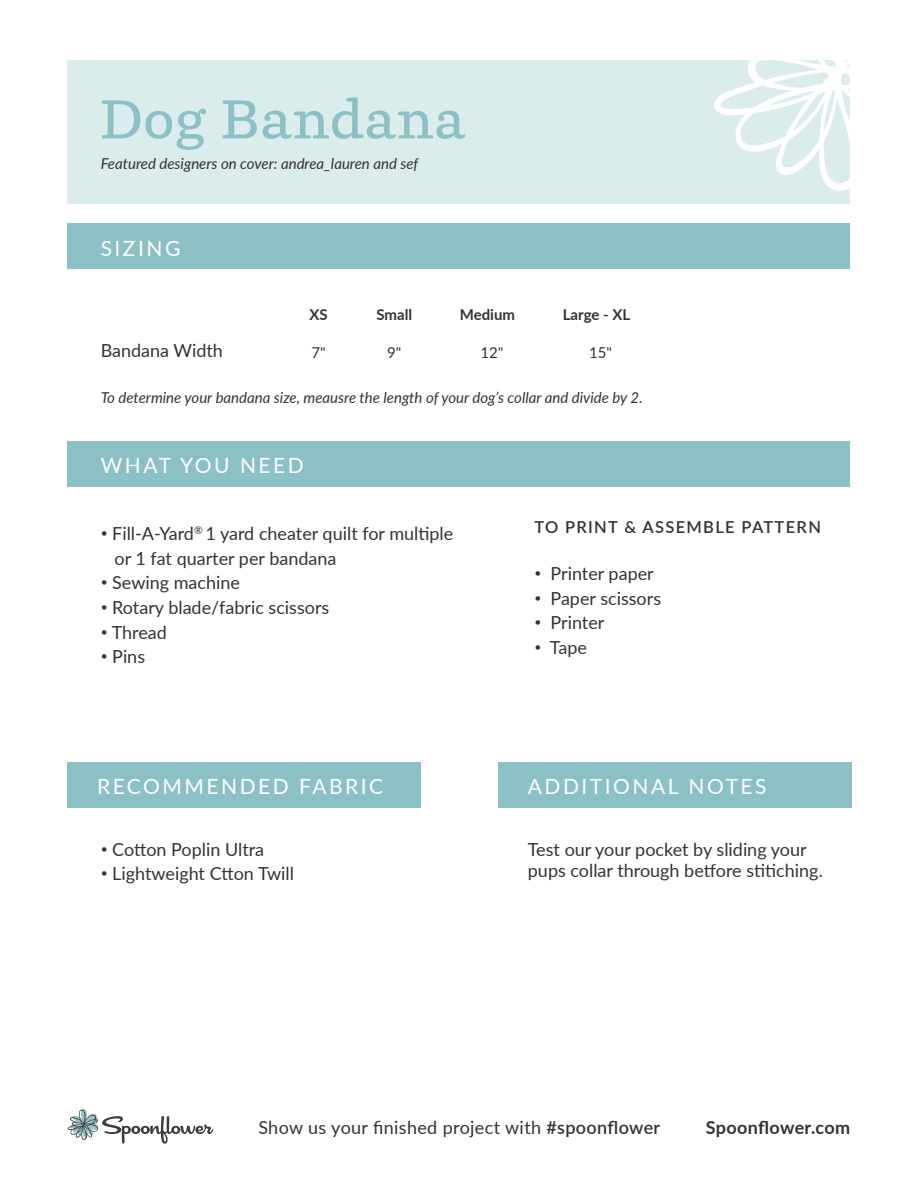
<style>
.page{position:relative;width:918px;height:1188px;background:#fff}
.page>*{position:absolute;margin:0;border:0;box-sizing:border-box;transform-origin:0 0}
.t1{font:600 54px "Parry Pro";letter-spacing:.02em;color:#8bc0c5}
.t2{font:21px "Lato";letter-spacing:.12em;color:#fff}
.t3{font:18px/21.6px "Lato";color:#323333}
.t4{font:18px "Lato";letter-spacing:.02em;color:#323333}
.t5{font:700 18px "Lato";letter-spacing:.015em;color:#323333}
.t6{font:600 16.5px "Lato";letter-spacing:.08em;color:#323333}
.t7{font:italic 15px "Lato";color:#323333}
.t8{font:700 15px "Lato";color:#323333}
.t9{font:15px "Lato";color:#323333}
.s1{font-weight:600}
</style>
<div class="page">
<div style="left:68px;top:61px;width:782px;height:143px;background:#daeceb"></div>
<svg style="left:68px;top:1109px;width:145px;height:35px"></svg>
<div style="left:68px;top:223px;width:782px;height:46px;background:#8bc0c5"></div>
<div style="left:68px;top:441px;width:782px;height:45px;background:#8bc0c5"></div>
<svg style="left:714px;top:61px;width:136px;height:130px"></svg>
<div style="left:499px;top:762px;width:353px;height:46px;background:#8bc0c5"></div>
<div style="left:68px;top:762px;width:353px;height:46px;background:#8bc0c5"></div>
<h1 class="t1" style="left:99px;top:81px;width:367px">Dog Bandana</h1>
<p class="t7" style="left:101px;top:153px;width:319px">Featured designers on cover: andrea_lauren and sef</p>
<p class="t2" style="left:101px;top:233px;width:81px">SIZING</p>
<p class="t8" style="left:376px;top:304px;width:37px">Small</p>
<p class="t9" style="left:387px;top:342px;width:16px">9"</p>
<p class="t8" style="left:460px;top:304px;width:57px">Medium</p>
<p class="t9" style="left:480px;top:342px;width:24px">12"</p>
<p class="t8" style="left:563px;top:304px;width:69px">Large - XL</p>
<p class="t9" style="left:589px;top:342px;width:24px">15"</p>
<p class="t7" style="left:101px;top:387px;width:544px">To determine your bandana size, meausre the length of your dog’s collar and divide by 2.</p>
<p class="t8" style="left:309px;top:304px;width:20px">XS</p>
<p class="t9" style="left:311px;top:342px;width:16px">7"</p>
<p class="t3" style="left:101px;top:339px;width:124px">Bandana Width</p>
<p class="t2" style="left:101px;top:451px;width:205px">WHAT YOU NEED</p>
<p class="t3" style="left:115px;top:521px;width:340px;line-height:24.6px;text-indent:-14px"><sup>•</sup> Fill-A-Yard<sup>®</sup> 1 yard cheater quilt for multiple or 1 fat quarter per bandana</p>
<p class="t3" style="left:101px;top:571px;width:141px"><sup>•</sup> Sewing machine</p>
<p class="t3" style="left:101px;top:596px;width:230px"><sup>•</sup> Rotary blade/fabric scissors</p>
<p class="t3" style="left:101px;top:621px;width:68px"><sup>•</sup> Thread</p>
<p class="t3" style="left:101px;top:645px;width:46px"><sup>•</sup> Pins</p>
<p class="t6" style="left:534px;top:515px;width:288px">TO PRINT &amp; ASSEMBLE PATTERN</p>
<p class="t3" style="left:534px;top:562px;width:121px"><sup>•</sup> Printer paper</p>
<p class="t3" style="left:534px;top:586px;width:128px"><sup>•</sup> Paper scissors</p>
<p class="t3" style="left:534px;top:611px;width:72px"><sup>•</sup> Printer</p>
<p class="t3" style="left:534px;top:636px;width:54px"><sup>•</sup> Tape</p>
<p class="t2" style="left:97px;top:771px;width:288px">RECOMMENDED FABRIC</p>
<p class="t2" style="left:528px;top:771px;width:240px">ADDITIONAL NOTES</p>
<p class="t3" style="left:101px;top:838px;width:165px"><sup>•</sup> Cotton Poplin Ultra</p>
<p class="t3" style="left:101px;top:862px;width:195px"><sup>•</sup> Lightweight Ctton Twill</p>
<p class="t3" style="left:528px;top:838px;width:297px">Test our your pocket by sliding your pups collar through betfore stitiching.</p>
<p class="t4" style="left:258px;top:1115px;width:403px">Show us your finished project with <span class="s1">#spoonflower</span></p>
<p class="t5" style="left:706px;top:1114px;width:146px">Spoonflower.com</p>
</div>
